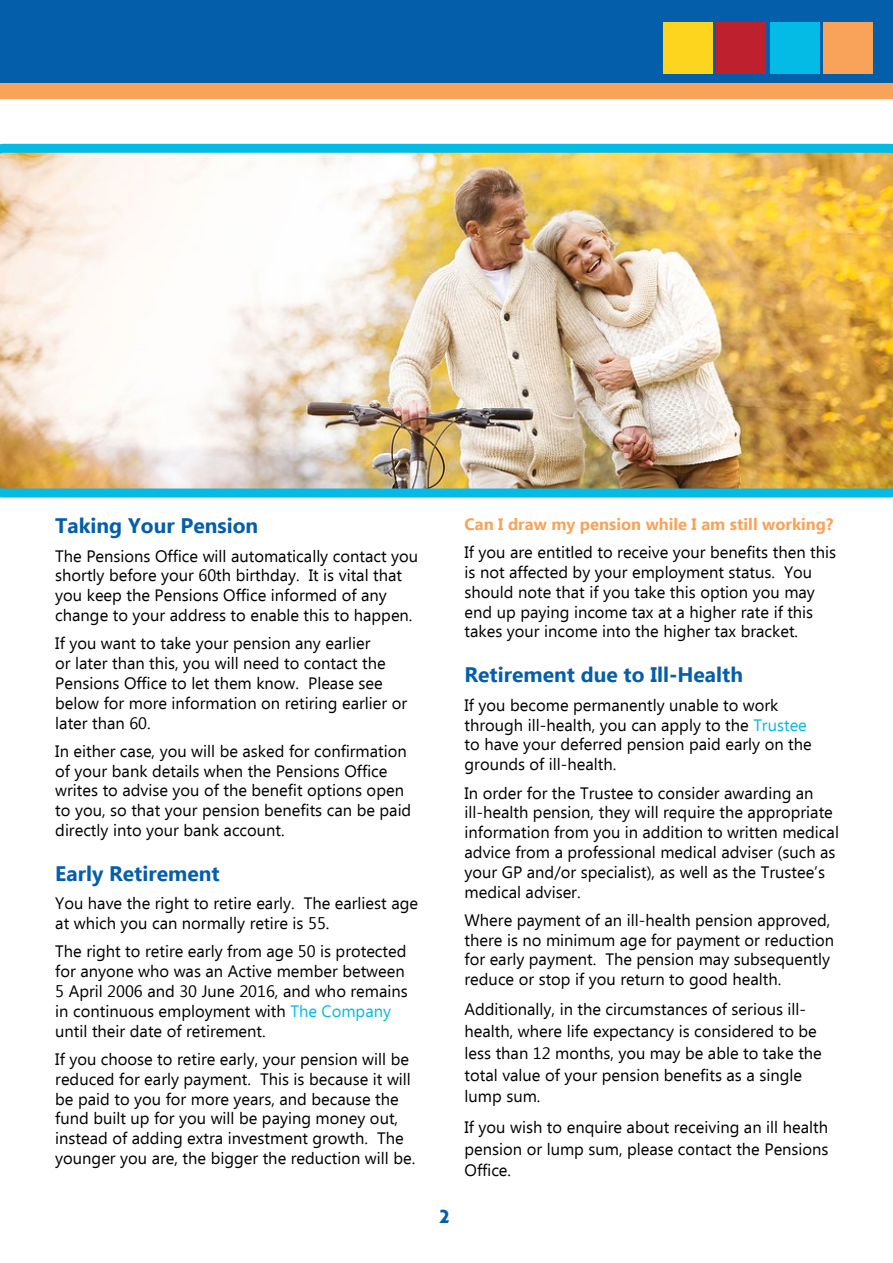
<style>
.page{position:relative;width:893px;height:1263px;background:#fff}
.page>*{position:absolute;margin:0;border:0;box-sizing:border-box;transform-origin:0 0}
.t1{font:700 28.5px "Aharoni";color:#055eaa}
.t2{font:700 21px "Ebrima";color:#055eaa}
.t3{font:16.5px/19.8px "Ebrima";color:#000}
.t4{font:700 16.5px "Ebrima";color:#f9a25a}
.s1{color:#03bbe5}
</style>
<div class="page">
<div style="left:0;top:83px;width:893px;height:16px;background:#f9a25a"></div>
<div style="left:0;top:0;width:893px;height:83px;background:#055eaa"></div>
<div style="left:663px;top:22px;width:49px;height:52px;background:#fed51e"></div>
<div style="left:717px;top:22px;width:49px;height:52px;background:#be202e"></div>
<div style="left:770px;top:22px;width:49px;height:52px;background:#03bbe5"></div>
<div style="left:824px;top:22px;width:49px;height:52px;background:#f9a25a"></div>
<img style="left:0;top:144px;width:893px;height:353px">
<p class="t2" style="left:55px;top:510px;width:204px">Taking Your Pension</p>
<p class="t3" style="left:55px;top:547px;width:364px">The Pensions Office will automatically contact you shortly before your 60th birthday. It is vital that you keep the Pensions Office informed of any change to your address to enable this to happen.</p>
<p class="t3" style="left:55px;top:635px;width:353px">If you want to take your pension any earlier<br>or later than this, you will need to contact the Pensions Office to let them know. Please see below for more information on retiring earlier or later than 60.</p>
<p class="t3" style="left:55px;top:742px;width:358px">In either case, you will be asked for confirmation of your bank details when the Pensions Office writes to advise you of the benefit options open to you, so that your pension benefits can be paid directly into your bank account.</p>
<p class="t2" style="left:55px;top:858px;width:166px">Early Retirement</p>
<p class="t3" style="left:55px;top:895px;width:364px">You have the right to retire early. The earliest age at which you can normally retire is 55.</p>
<p class="t3" style="left:55px;top:943px;width:354px">The right to retire early from age 50 is protected for anyone who was an Active member between 5 April 2006 and 30 June 2016, and who remains in continuous employment with <span class="s1">The Company </span>until their date of retirement.</p>
<p class="t3" style="left:55px;top:1050px;width:362px">If you choose to retire early, your pension will be reduced for early payment. This is because it will be paid to you for more years, and because the fund built up for you will be paying money out, instead of adding extra investment growth. The younger you are, the bigger the reduction will be.</p>
<h1 class="t1" style="left:438px;top:1202px;width:13px">2</h1>
<p class="t4" style="left:465px;top:512px;width:370px">Can I draw my pension while I am still working?</p>
<p class="t3" style="left:465px;top:544px;width:373px">If you are entitled to receive your benefits then this is not affected by your employment status. You should note that if you take this option you may end up paying income tax at a higher rate if this takes your income into the higher tax bracket.</p>
<p class="t2" style="left:465px;top:659px;width:280px">Retirement due to Ill-Health</p>
<p class="t3" style="left:465px;top:696px;width:349px">If you become permanently unable to work through ill-health, you can apply to the <span class="s1">Trustee </span>to have your deferred pension paid early on the grounds of ill-health.</p>
<p class="t3" style="left:465px;top:784px;width:376px">In order for the Trustee to consider awarding an ill-health pension, they will require the appropriate information from you in addition to written medical advice from a professional medical adviser (such as your GP and/or specialist), as well as the Trustee’s medical adviser.</p>
<p class="t3" style="left:465px;top:911px;width:371px">Where payment of an ill-health pension approved, there is no minimum age for payment or reduction for early payment. The pension may subsequently reduce or stop if you return to good health.</p>
<p class="t3" style="left:465px;top:1000px;width:359px;line-height:21.8px">Additionally, in the circumstances of serious ill&shy;health, where life expectancy is considered to be less than 12 months, you may be able to take the total value of your pension benefits as a single lump sum.</p>
<p class="t3" style="left:465px;top:1117px;width:366px;line-height:21.8px;text-align:justify">If you wish to enquire about receiving an ill health pension or lump sum, please contact the Pensions Office.</p>
</div>
